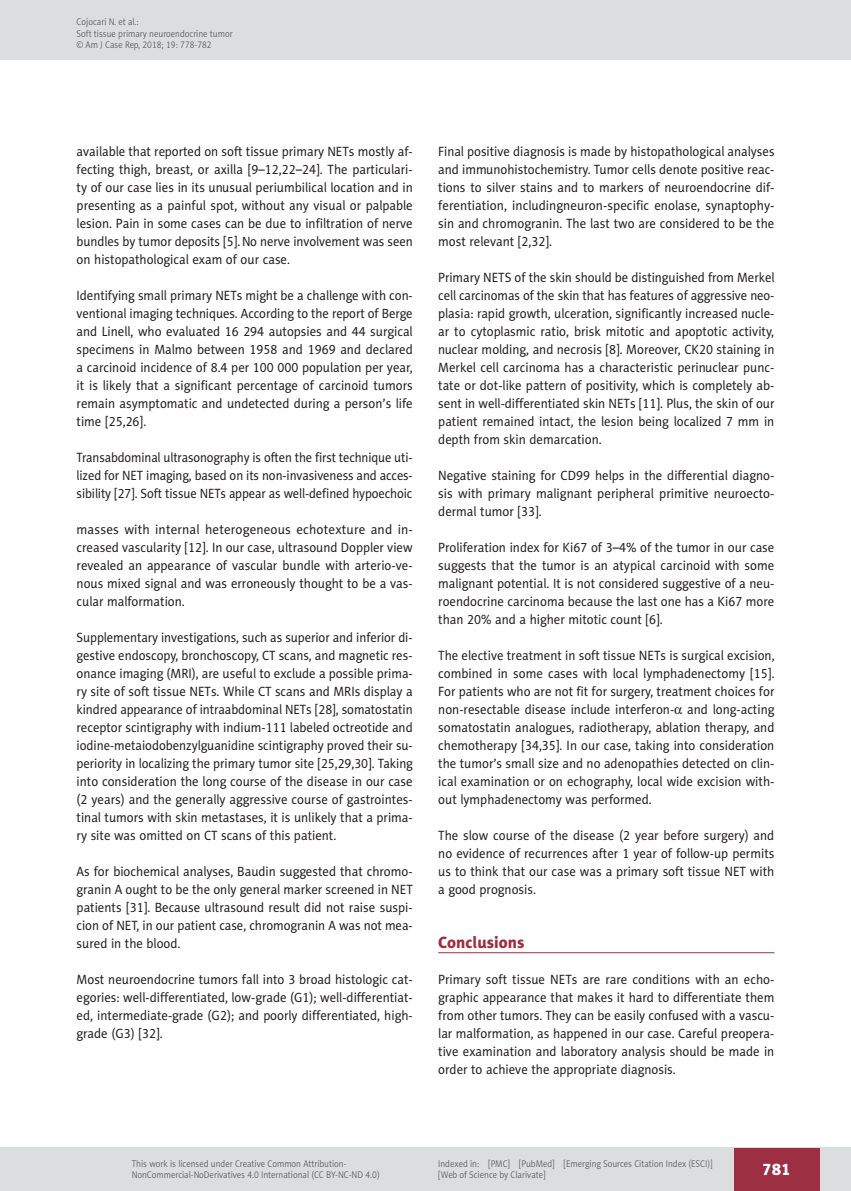
<style>
.page{position:relative;width:851px;height:1191px;background:#fff}
.page>*{position:absolute;margin:0;border:0;box-sizing:border-box;transform-origin:0 0}
.AJCR_Headline_1{font:16.5px "Naomi Sans EFN Heavy";color:#9d2f42}
.t1{font:16.5px "Naomi Sans EFN Heavy";color:#fff}
.AJCR_Body{font:13.5px/18px "Naomi Sans EFN";color:#231f20;text-align:justify;scale:.95 1}
.AJCR_Body-2{font:13.5px/18px "Naomi Sans EFN";color:#231f20;text-align:justify;scale:.94 1}
.AJCR_Body-3{font:13.5px/18px "Naomi Sans EFN";color:#231f20;text-align:justify}
.AJCR_Body-4{font:13.5px/18px "Naomi Sans EFN";color:#231f20;text-align:justify;scale:.93 1}
.t2{font:9.75px/11.2px "Naomi Sans EFN Light";color:#57585a;scale:.9 1}
.s1{font-family:"Standard Sym L"}
</style>
<div class="page">
<hr style="left:438px;top:952px;width:336px;height:1px;background:#9d2f42">
<div style="left:0;top:1148px;width:850px;height:43px;background:#dcdddf"></div>
<div style="left:733px;top:1147px;width:86px;height:43px;background:#9d2f42"></div>
<div style="left:0;top:0;width:850px;height:60px;background:#dcdddf"></div>
<p class="t2" style="left:77px;top:16px;width:175px">Cojocari N. et al.:<br>Soft tissue primary neuroendocrine tumor © Am J Case Rep, 2018; 19: 778-782</p>
<p class="AJCR_Body" style="left:77px;top:142px;width:355px">available that reported on soft tissue primary NETs mostly af&shy;fecting thigh, breast, or axilla [9–12,22–24]. The particulari&shy;ty of our case lies in its unusual periumbilical location and in presenting as a painful spot, without any visual or palpable lesion. Pain in some cases can be due to infiltration of nerve bundles by tumor deposits [5].No nerve involvement was seen on histopathological exam of our case.</p>
<p class="AJCR_Body-2" style="left:77px;top:286px;width:359px">Identifying small primary NETs might be a challenge with con&shy;ventional imaging techniques. According to the report of Berge and Linell, who evaluated 16 294 autopsies and 44 surgical specimens in Malmo between 1958 and 1969 and declared a carcinoid incidence of 8.4 per 100 000 population per year, it is likely that a significant percentage of carcinoid tumors remain asymptomatic and undetected during a person’s life time [25,26].</p>
<p class="AJCR_Body-4" style="left:77px;top:448px;width:363px">Transabdominal ultrasonography is often the first technique uti&shy;lized for NET imaging, based on its non-invasiveness and acces&shy;sibility [27]. Soft tissue NETs appear as well-defined hypoechoic</p>
<p class="AJCR_Body-3" style="left:77px;top:520px;width:337px">masses with internal heterogeneous echotexture and in&shy;creased vascularity [12]. In our case, ultrasound Doppler view revealed an appearance of vascular bundle with arterio-ve&shy;nous mixed signal and was erroneously thought to be a vas&shy;cular malformation.</p>
<p class="AJCR_Body-2" style="left:77px;top:628px;width:359px">Supplementary investigations, such as superior and inferior di&shy;gestive endoscopy, bronchoscopy, CT scans, and magnetic res&shy;onance imaging (MRI), are useful to exclude a possible prima&shy;ry site of soft tissue NETs. While CT scans and MRIs display a kindred appearance of intraabdominal NETs [28], somatostatin receptor scintigraphy with indium-111 labeled octreotide and iodine-metaiodobenzylguanidine scintigraphy proved their su&shy;periority in localizing the primary tumor site [25,29,30]. Taking into consideration the long course of the disease in our case (2 years) and the generally aggressive course of gastrointes&shy;tinal tumors with skin metastases, it is unlikely that a prima&shy;ry site was omitted on CT scans of this patient.</p>
<p class="AJCR_Body" style="left:77px;top:862px;width:355px">As for biochemical analyses, Baudin suggested that chromo&shy;granin A ought to be the only general marker screened in NET patients [31]. Because ultrasound result did not raise suspi&shy;cion of NET, in our patient case, chromogranin A was not mea&shy;sured in the blood.</p>
<p class="AJCR_Body" style="left:77px;top:970px;width:355px">Most neuroendocrine tumors fall into 3 broad histologic cat&shy;egories: well-differentiated, low-grade (G1); well-differentiat&shy;ed, intermediate-grade (G2); and poorly differentiated, high&shy;grade (G3) [32].</p>
<p class="AJCR_Body" style="left:438px;top:142px;width:355px">Final positive diagnosis is made by histopathological analyses and immunohistochemistry. Tumor cells denote positive reac&shy;tions to silver stains and to markers of neuroendocrine dif&shy;ferentiation, includingneuron-specific enolase, synaptophy&shy;sin and chromogranin. The last two are considered to be the most relevant [2,32].</p>
<p class="AJCR_Body-2" style="left:438px;top:268px;width:359px">Primary NETS of the skin should be distinguished from Merkel cell carcinomas of the skin that has features of aggressive neo&shy;plasia: rapid growth, ulceration, significantly increased nucle&shy;ar to cytoplasmic ratio, brisk mitotic and apoptotic activity, nuclear molding, and necrosis [8]. Moreover, CK20 staining in Merkel cell carcinoma has a characteristic perinuclear punc&shy;tate or dot-like pattern of positivity, which is completely ab&shy;sent in well-differentiated skin NETs [11]. Plus, the skin of our patient remained intact, the lesion being localized 7 mm in depth from skin demarcation.</p>
<p class="AJCR_Body" style="left:438px;top:466px;width:355px">Negative staining for CD99 helps in the differential diagno&shy;sis with primary malignant peripheral primitive neuroecto&shy;dermal tumor [33].</p>
<p class="AJCR_Body" style="left:438px;top:538px;width:355px">Proliferation index for Ki67 of 3–4% of the tumor in our case suggests that the tumor is an atypical carcinoid with some malignant potential. It is not considered suggestive of a neu&shy;roendocrine carcinoma because the last one has a Ki67 more than 20% and a higher mitotic count [6].</p>
<p class="AJCR_Body" style="left:438px;top:646px;width:355px">The elective treatment in soft tissue NETs is surgical excision, combined in some cases with local lymphadenectomy [15].<br>For patients who are not fit for surgery, treatment choices for non-resectable disease include interferon-<span class="s1">a</span> and long-acting somatostatin analogues, radiotherapy, ablation therapy, and chemotherapy [34,35]. In our case, taking into consideration the tumor’s small size and no adenopathies detected on clin&shy;ical examination or on echography, local wide excision with&shy;out lymphadenectomy was performed.</p>
<p class="AJCR_Body" style="left:438px;top:826px;width:355px">The slow course of the disease (2 year before surgery) and no evidence of recurrences after 1 year of follow-up permits us to think that our case was a primary soft tissue NET with a good prognosis.</p>
<p class="AJCR_Headline_1" style="left:438px;top:932px;width:88px">Conclusions</p>
<p class="AJCR_Body" style="left:438px;top:970px;width:355px">Primary soft tissue NETs are rare conditions with an echo&shy;graphic appearance that makes it hard to differentiate them from other tumors. They can be easily confused with a vascu&shy;lar malformation, as happened in our case. Careful preopera&shy;tive examination and laboratory analysis should be made in order to achieve the appropriate diagnosis.</p>
<p class="t2" style="left:132px;top:1158px;width:277px">This work is licensed under Creative Common Attribution-<br>NonCommercial-NoDerivatives 4.0 International (CC BY-NC-ND 4.0)</p>
<p class="t2" style="left:438px;top:1158px;width:306px">Indexed in: [PMC] [PubMed] [Emerging Sources Citation Index (ESCI)] [Web of Science by Clarivate]</p>
<p class="t1" style="left:762px;top:1159px;width:30px">781</p>
</div>
